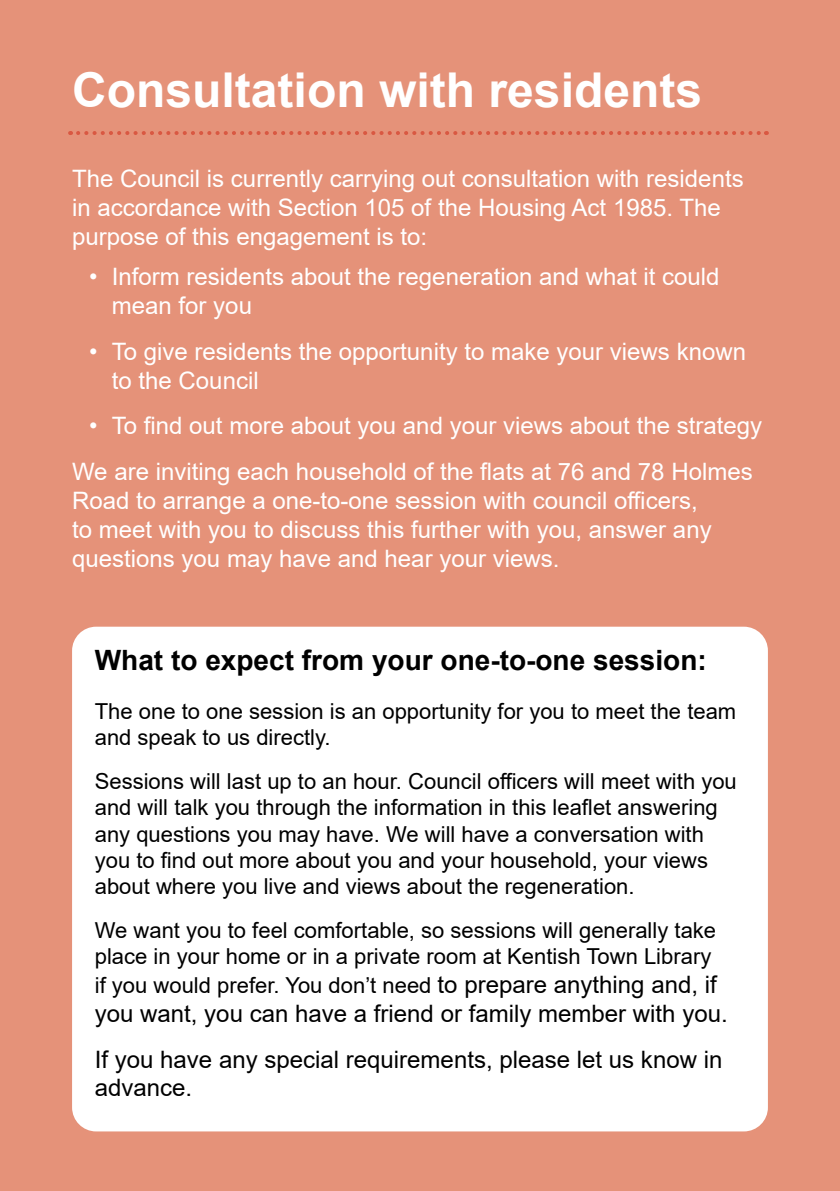
<style>
.page{position:relative;width:840px;height:1191px;background:#fff}
.page>*{position:absolute;margin:0;border:0;box-sizing:border-box;transform-origin:0 0}
.Page_Title{font:700 48px "Arial";color:#fff}
.Paragraph_Style_1{font:700 28px "Arial";color:#000}
.Paragraph_Style_1-2{font:24px/28.8px "Arial";color:#fff}
.Paragraph_Style_1-3{font:24px/28.8px "Arial";color:#000}
.Paragraph_Style_1-4{font:22px/26.4px "Arial";color:#000}
.s1{font-size:24px}
</style>
<div class="page">
<div style="left:0;top:0;width:839px;height:1191px;background:#e59279"></div>
<svg style="left:78px;top:131px;width:688px;height:4px"></svg>
<div style="left:72px;top:626px;width:695px;height:505px;background:#fff;border-radius:24px"></div>
<p class="Page_Title" style="left:72px;top:56px;width:631px">Consultation with residents</p>
<p class="Paragraph_Style_1-2" style="left:72px;top:164px;width:672px">The Council is currently carrying out consultation with residents in accordance with Section 105 of the Housing Act 1985. The purpose of this engagement is to:</p>
<p class="Paragraph_Style_1-2" style="left:112px;top:262px;width:608px;text-indent:-23px">• Inform residents about the regeneration and what it could mean for you</p>
<p class="Paragraph_Style_1-2" style="left:112px;top:337px;width:635px;text-indent:-23px">• To give residents the opportunity to make your views known to the Council</p>
<p class="Paragraph_Style_1-2" style="left:89px;top:411px;width:674px">• To find out more about you and your views about the strategy</p>
<p class="Paragraph_Style_1-2" style="left:72px;top:457px;width:681px">We are inviting each household of the flats at 76 and 78 Holmes Road to arrange a one-to-one session with council officers,<br>to meet with you to discuss this further with you, answer any questions you may have and hear your views.</p>
<p class="Paragraph_Style_1" style="left:95px;top:640px;width:613px">What to expect from your one-to-one session:</p>
<p class="Paragraph_Style_1-4" style="left:95px;top:698px;width:642px">The one to one session is an opportunity for you to meet the team and speak to us directly.</p>
<p class="Paragraph_Style_1-4" style="left:95px;top:767px;width:643px">Sessions will last up to an hour. Council officers will meet with you and will talk you through the information in this leaflet answering any questions you may have. We will have a conversation with you to find out more about you and your household, your views about where you live and views about the regeneration.</p>
<p class="Paragraph_Style_1-4" style="left:95px;top:916px;width:622px">We want you to feel comfortable, so sessions will generally take place in your home or in a private room at Kentish Town Library</p>
<p class="Paragraph_Style_1-4" style="left:95px;top:972px;width:623px">if you would prefer. You don’t need <span class="s1">to prepare anything and, if</span></p>
<p class="Paragraph_Style_1-3" style="left:95px;top:998px;width:634px">you want, you can have a friend or family member with you.</p>
<p class="Paragraph_Style_1-3" style="left:95px;top:1044px;width:628px">If you have any special requirements, please let us know in advance.</p>
</div>
